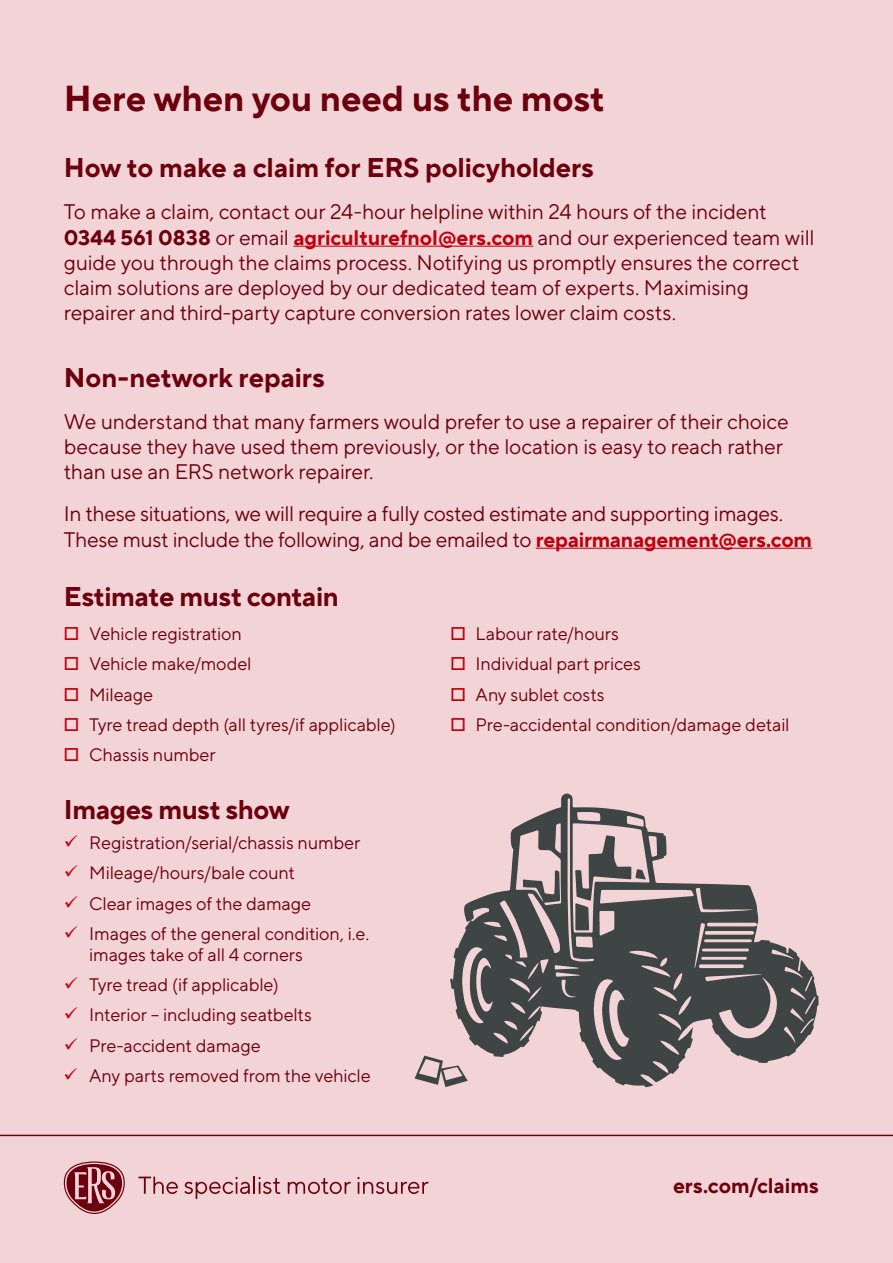
<style>
.page{position:relative;width:893px;height:1263px;background:#f2d4d7}
.page>*{position:absolute;margin:0;border:0;box-sizing:border-box;transform-origin:0 0}
.t1{font:700 36px "TT Norms Pro";letter-spacing:-.005em;color:#6d000e}
.t2{font:700 27px "TT Norms Pro";letter-spacing:-.005em;color:#6d000e}
.t3{font:21px/25.2px "TT Norms Pro";letter-spacing:-.01em;color:#6d000e}
.t4{font:700 21px "TT Norms Pro";color:#6d000e}
.t5{font:18px/30.2px "TT Norms Pro";letter-spacing:-.01em;color:#6d000e}
.s1{font-weight:700}
.s2{font-weight:700;color:#bf000d}
</style>
<div class="page">
<hr style="left:293px;top:246px;width:240px;height:1px;background:#bf000d">
<hr style="left:536px;top:548px;width:276px;height:1px;background:#bf000d">
<svg style="left:450px;top:793px;width:369px;height:294px"></svg>
<svg style="left:575px;top:835px;width:71px;height:95px"></svg>
<svg style="left:415px;top:1055px;width:53px;height:32px"></svg>
<svg style="left:63px;top:1161px;width:62px;height:53px"></svg>
<svg style="left:138px;top:1176px;width:40px;height:18px"></svg>
<svg style="left:184px;top:1176px;width:96px;height:23px"></svg>
<svg style="left:288px;top:1178px;width:63px;height:16px"></svg>
<svg style="left:357px;top:1177px;width:71px;height:17px"></svg>
<hr style="left:0;top:1135px;width:893px;height:1px;background:#6d000e">
<h1 class="t1" style="left:64px;top:71px;width:542px">Here when you need us the most</h1>
<p class="t2" style="left:64px;top:148px;width:532px">How to make a claim for ERS policyholders</p>
<p class="t3" style="left:64px;top:198px;width:752px">To make a claim, contact our 24-hour helpline within 24 hours of the incident <span class="s1">0344 561 0838</span> or email <span class="s2">agriculturefnol@ers.com</span> and our experienced team will guide you through the claims process. Notifying us promptly ensures the correct claim solutions are deployed by our dedicated team of experts. Maximising repairer and third-party capture conversion rates lower claim costs.</p>
<p class="t2" style="left:64px;top:357px;width:262px">Non-network repairs</p>
<p class="t3" style="left:64px;top:407px;width:727px">We understand that many farmers would prefer to use a repairer of their choice because they have used them previously, or the location is easy to reach rather than use an ERS network repairer.</p>
<p class="t3" style="left:64px;top:500px;width:750px">In these situations, we will require a fully costed estimate and supporting images.<br>These must include the following, and be emailed to <span class="s2">repairmanagement@ers.com</span></p>
<p class="t2" style="left:64px;top:577px;width:277px">Estimate must contain</p>
<p class="t5" style="left:89px;top:618px;width:308px">Vehicle registration<br>Vehicle make/model<br>Mileage<br>Tyre tread depth (all tyres/if applicable)<br>Chassis number</p>
<p class="t5" style="left:476px;top:617px;width:316px">Labour rate/hours<br>Individual part prices<br>Any sublet costs<br>Pre-accidental condition/damage detail</p>
<p class="t2" style="left:64px;top:790px;width:227px">Images must show</p>
<p class="t5" style="left:89px;top:826px;width:281px">Registration/serial/chassis number<br>Mileage/hours/bale count<br>Clear images of the damage<br>Images of the general condition, i.e.</p>
<p class="t5" style="left:89px;top:938px;width:283px">images take of all 4 corners<br>Tyre tread (if applicable)<br>Interior – including seatbelts<br>Pre-accident damage<br>Any parts removed from the vehicle</p>
<p class="t4" style="left:673px;top:1170px;width:147px">ers.com/claims</p>
</div>
